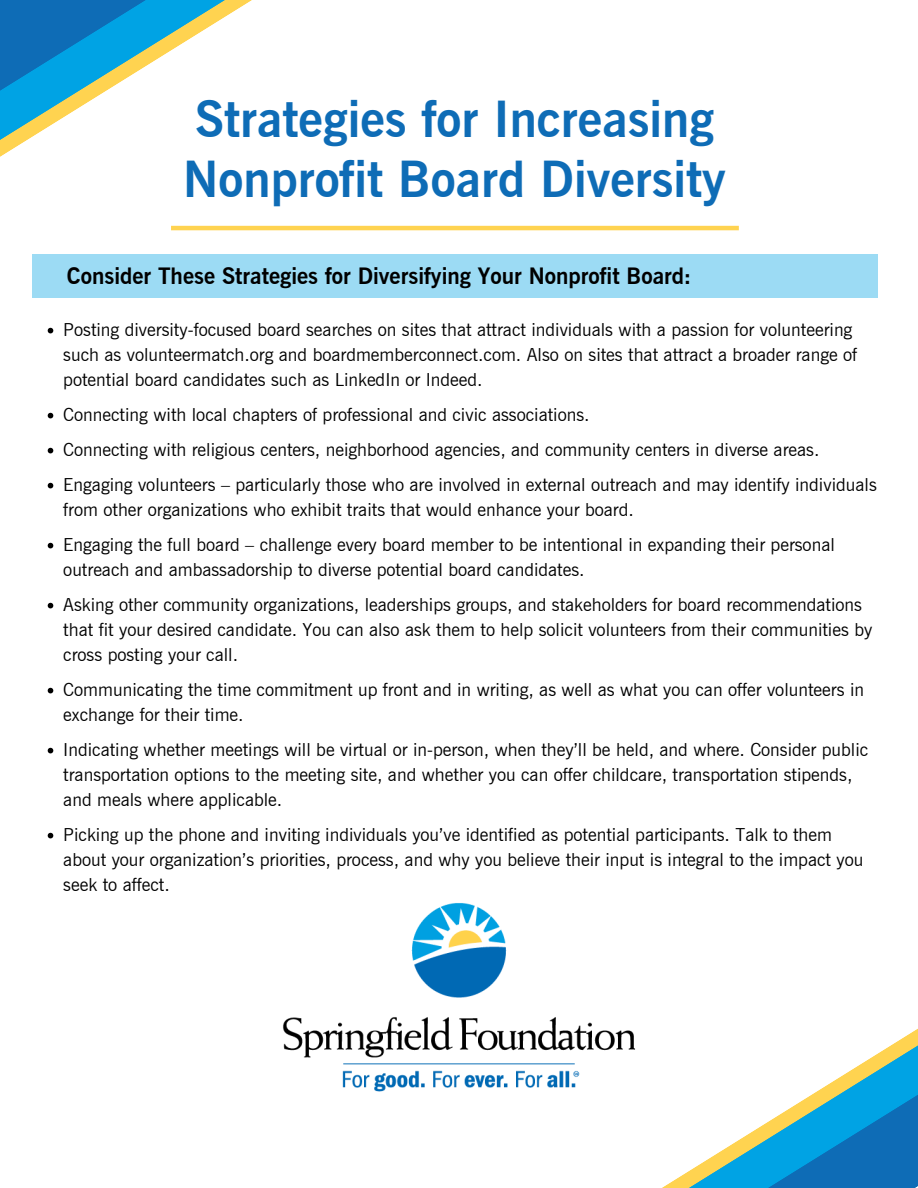
<style>
.page{position:relative;width:918px;height:1188px;background:#fff}
.page>*{position:absolute;margin:0;border:0;box-sizing:border-box;transform-origin:0 0}
.t1{font:700 49.5px/59.7px "News Gothic";color:#0e6cb6}
.t2{font:700 22.5px "News Gothic";color:#000}
.t3{font:18px/25px "News Gothic";color:#000}
</style>
<div class="page">
<svg style="left:0;top:0;width:252px;height:157px"></svg>
<svg style="left:662px;top:1028px;width:256px;height:160px"></svg>
<img style="left:283px;top:903px;width:352px;height:189px">
<div style="left:32px;top:254px;width:846px;height:44px;background:#9cdbf4"></div>
<svg style="left:48px;top:328px;width:5px;height:5px"></svg>
<svg style="left:48px;top:413px;width:5px;height:5px"></svg>
<svg style="left:48px;top:448px;width:5px;height:5px"></svg>
<svg style="left:48px;top:483px;width:5px;height:5px"></svg>
<svg style="left:48px;top:543px;width:5px;height:5px"></svg>
<svg style="left:48px;top:603px;width:5px;height:5px"></svg>
<svg style="left:48px;top:688px;width:5px;height:5px"></svg>
<svg style="left:48px;top:748px;width:5px;height:5px"></svg>
<svg style="left:48px;top:833px;width:5px;height:5px"></svg>
<hr style="left:171px;top:226px;width:568px;height:4px;background:#ffd350">
<p class="t1" style="left:183px;top:90px;width:544px">Strategies for Increasing<br>Nonprofit Board Diversity</p>
<h2 class="t2" style="left:67px;top:262px;width:626px">Consider These Strategies for Diversifying Your Nonprofit Board:</h2>
<p class="t3" style="left:63px;top:317px;width:795px">Posting diversity-focused board searches on sites that attract individuals with a passion for volunteering such as volunteermatch.org and boardmemberconnect.com. Also on sites that attract a broader range of potential board candidates such as LinkedIn or Indeed.</p>
<p class="t3" style="left:63px;top:402px;width:528px">Connecting with local chapters of professional and civic associations.</p>
<p class="t3" style="left:63px;top:437px;width:758px">Connecting with religious centers, neighborhood agencies, and community centers in diverse areas.</p>
<p class="t3" style="left:63px;top:472px;width:815px">Engaging volunteers – particularly those who are involved in external outreach and may identify individuals from other organizations who exhibit traits that would enhance your board.</p>
<p class="t3" style="left:63px;top:532px;width:773px">Engaging the full board – challenge every board member to be intentional in expanding their personal outreach and ambassadorship to diverse potential board candidates.</p>
<p class="t3" style="left:63px;top:592px;width:810px">Asking other community organizations, leaderships groups, and stakeholders for board recommendations that fit your desired candidate. You can also ask them to help solicit volunteers from their communities by cross posting your call.</p>
<p class="t3" style="left:63px;top:677px;width:802px">Communicating the time commitment up front and in writing, as well as what you can offer volunteers in exchange for their time.</p>
<p class="t3" style="left:63px;top:737px;width:806px">Indicating whether meetings will be virtual or in-person, when they’ll be held, and where. Consider public transportation options to the meeting site, and whether you can offer childcare, transportation stipends, and meals where applicable.</p>
<p class="t3" style="left:63px;top:822px;width:802px">Picking up the phone and inviting individuals you’ve identified as potential participants. Talk to them about your organization’s priorities, process, and why you believe their input is integral to the impact you seek to affect.</p>
</div>
